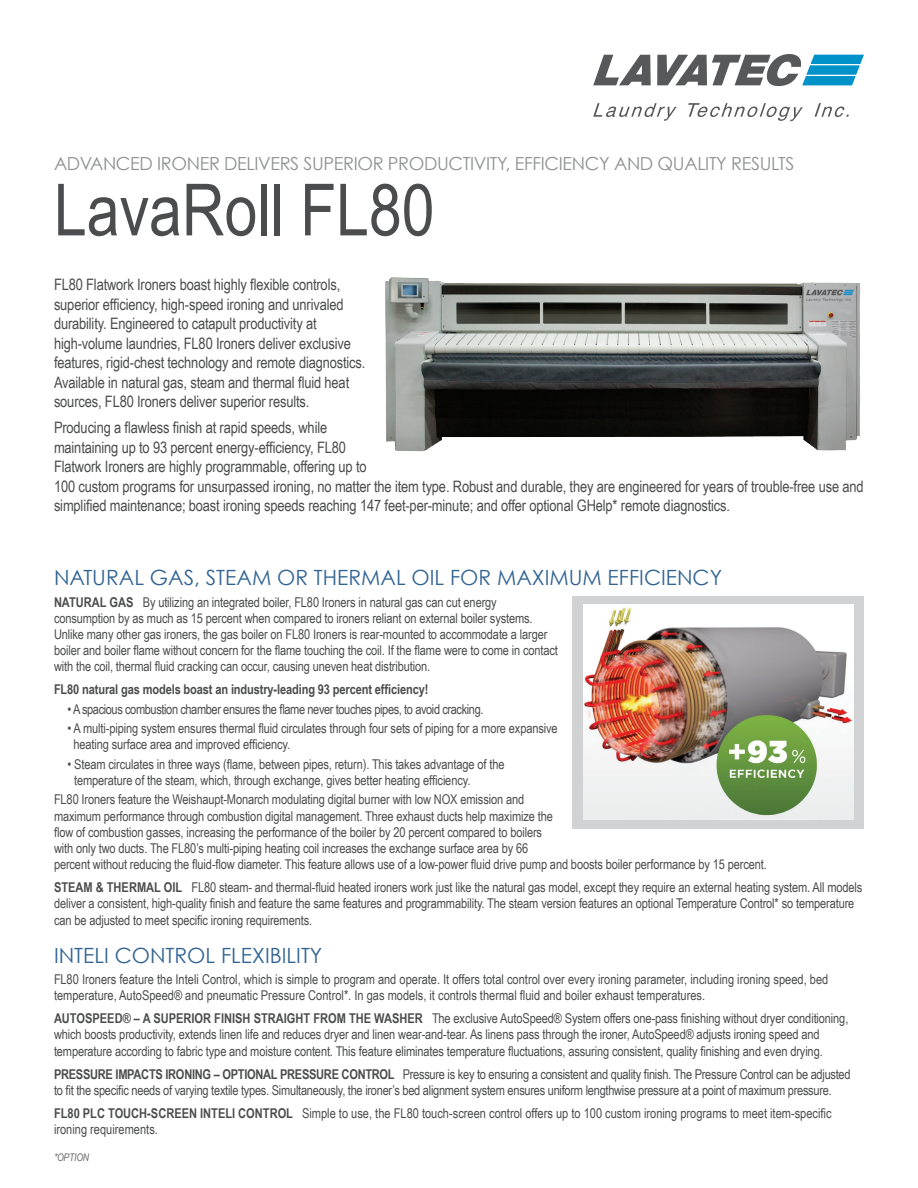
<style>
.page{position:relative;width:918px;height:1188px;background:#fff}
.page>*{position:absolute;margin:0;border:0;box-sizing:border-box;transform-origin:0 0}
.t1{font:72px "Arial Narrow";color:#4b4c4d}
.t2{font:21px "Century Gothic";color:#316493}
.t3{font:18px "Century Gothic";letter-spacing:-.02em;color:#8f9191}
.t4{font:15.75px/19.5px "Arial Narrow";letter-spacing:-.01em;color:#4b4c4d}
.t5{font:13.5px/16.2px "Arial Narrow";letter-spacing:-.01em;color:#4b4c4d}
.t6{font:13.5px "Arial Narrow";letter-spacing:-.03em;color:#4b4c4d}
.t7{font:700 13.5px "Arial Narrow";letter-spacing:-.01em;color:#4b4c4d}
.t8{font:italic 10.5px "Arial Narrow";letter-spacing:-.02em;color:#6c6d70}
.s1{font-weight:700}
</style>
<div class="page">
<div style="left:572px;top:597px;width:292px;height:232px;background:#d1d2d4"></div>
<img style="left:583px;top:605px;width:270px;height:215px">
<svg style="left:593px;top:55px;width:58px;height:30px"></svg>
<svg style="left:657px;top:54px;width:207px;height:32px"></svg>
<svg style="left:593px;top:103px;width:84px;height:18px"></svg>
<svg style="left:815px;top:103px;width:34px;height:14px"></svg>
<svg style="left:688px;top:103px;width:115px;height:18px"></svg>
<img style="left:385px;top:277px;width:475px;height:175px">
<h3 class="t3" style="left:54px;top:152px;width:742px">ADVANCED IRONER DELIVERS SUPERIOR PRODUCTIVITY, EFFICIENCY AND QUALITY RESULTS</h3>
<h1 class="t1" style="left:54px;top:157px;width:382px">LavaRoll FL80</h1>
<p class="t4" style="left:54px;top:274px;width:313px">FL80 Flatwork Ironers boast highly flexible controls, superior efficiency, high-speed ironing and unrivaled durability. Engineered to catapult productivity at high-volume laundries, FL80 Ironers deliver exclusive features, rigid-chest technology and remote diagnostics.<br>Available in natural gas, steam and thermal fluid heat sources, FL80 Ironers deliver superior results.</p>
<p class="t4" style="left:54px;top:417px;width:811px">Producing a flawless finish at rapid speeds, while<br>maintaining up to 93 percent energy-efficiency, FL80<br>Flatwork Ironers are highly programmable, offering up to<br>100 custom programs for unsurpassed ironing, no matter the item type. Robust and durable, they are engineered for years of trouble-free use and simplified maintenance; boast ironing speeds reaching 147 feet-per-minute; and offer optional GHelp* remote diagnostics.</p>
<h2 class="t2" style="left:54px;top:564px;width:670px">NATURAL GAS, STEAM OR THERMAL OIL FOR MAXIMUM EFFICIENCY</h2>
<p class="t5" style="left:54px;top:593px;width:505px"><span class="s1">NATURAL GAS</span> By utilizing an integrated boiler, FL80 Ironers in natural gas can cut energy consumption by as much as 15 percent when compared to ironers reliant on external boiler systems.<br>Unlike many other gas ironers, the gas boiler on FL80 Ironers is rear-mounted to accommodate a larger boiler and boiler flame without concern for the flame touching the coil. If the flame were to come in contact with the coil, thermal fluid cracking can occur, causing uneven heat distribution.</p>
<p class="t7" style="left:54px;top:679px;width:376px">FL80 natural gas models boast an industry-leading 93 percent efficiency!</p>
<p class="t6" style="left:68px;top:699px;width:418px">• A spacious combustion chamber ensures the flame never touches pipes, to avoid cracking.</p>
<p class="t5" style="left:74px;top:720px;width:486px;text-indent:-6px">• A multi-piping system ensures thermal fluid circulates through four sets of piping for a more expansive heating surface area and improved efficiency.</p>
<p class="t5" style="left:74px;top:755px;width:432px;text-indent:-7px">• Steam circulates in three ways (flame, between pipes, return). This takes advantage of the temperature of the steam, which, through exchange, gives better heating efficiency.</p>
<p class="t5" style="left:54px;top:791px;width:714px">FL80 Ironers feature the Weishaupt-Monarch modulating digital burner with low NOX emission and<br>maximum performance through combustion digital management. Three exhaust ducts help maximize the<br>flow of combustion gasses, increasing the performance of the boiler by 20 percent compared to boilers<br>with only two ducts. The FL80’s multi-piping heating coil increases the exchange surface area by 66<br>percent without reducing the fluid-flow diameter. This feature allows use of a low-power fluid drive pump and boosts boiler performance by 15 percent.</p>
<p class="t5" style="left:54px;top:879px;width:810px"><span class="s1">STEAM &amp; THERMAL OIL</span> FL80 steam- and thermal-fluid heated ironers work just like the natural gas model, except they require an external heating system. All models deliver a consistent, high-quality finish and feature the same features and programmability. The steam version features an optional Temperature Control* so temperature can be adjusted to meet specific ironing requirements.</p>
<h2 class="t2" style="left:54px;top:942px;width:270px">INTELI CONTROL FLEXIBILITY</h2>
<p class="t5" style="left:54px;top:971px;width:776px">FL80 Ironers feature the Inteli Control, which is simple to program and operate. It offers total control over every ironing parameter, including ironing speed, bed temperature, AutoSpeed® and pneumatic Pressure Control*. In gas models, it controls thermal fluid and boiler exhaust temperatures.</p>
<p class="t5" style="left:54px;top:1010px;width:796px"><span class="s1">AUTOSPEED® – A SUPERIOR FINISH STRAIGHT FROM THE WASHER</span> The exclusive AutoSpeed® System offers one-pass finishing without dryer conditioning, which boosts productivity, extends linen life and reduces dryer and linen wear-and-tear. As linens pass through the ironer, AutoSpeed® adjusts ironing speed and temperature according to fabric type and moisture content. This feature eliminates temperature fluctuations, assuring consistent, quality finishing and even drying.</p>
<p class="t5" style="left:54px;top:1065px;width:798px"><span class="s1">PRESSURE IMPACTS IRONING – OPTIONAL PRESSURE CONTROL</span> Pressure is key to ensuring a consistent and quality finish. The Pressure Control can be adjusted to fit the specific needs of varying textile types. Simultaneously, the ironer’s bed alignment system ensures uniform lengthwise pressure at a point of maximum pressure.</p>
<p class="t5" style="left:54px;top:1104px;width:779px"><span class="s1">FL80 PLC TOUCH-SCREEN INTELI CONTROL</span> Simple to use, the FL80 touch-screen control offers up to 100 custom ironing programs to meet item-specific ironing requirements.</p>
<p class="t8" style="left:54px;top:1150px;width:37px">*OPTION</p>
</div>
